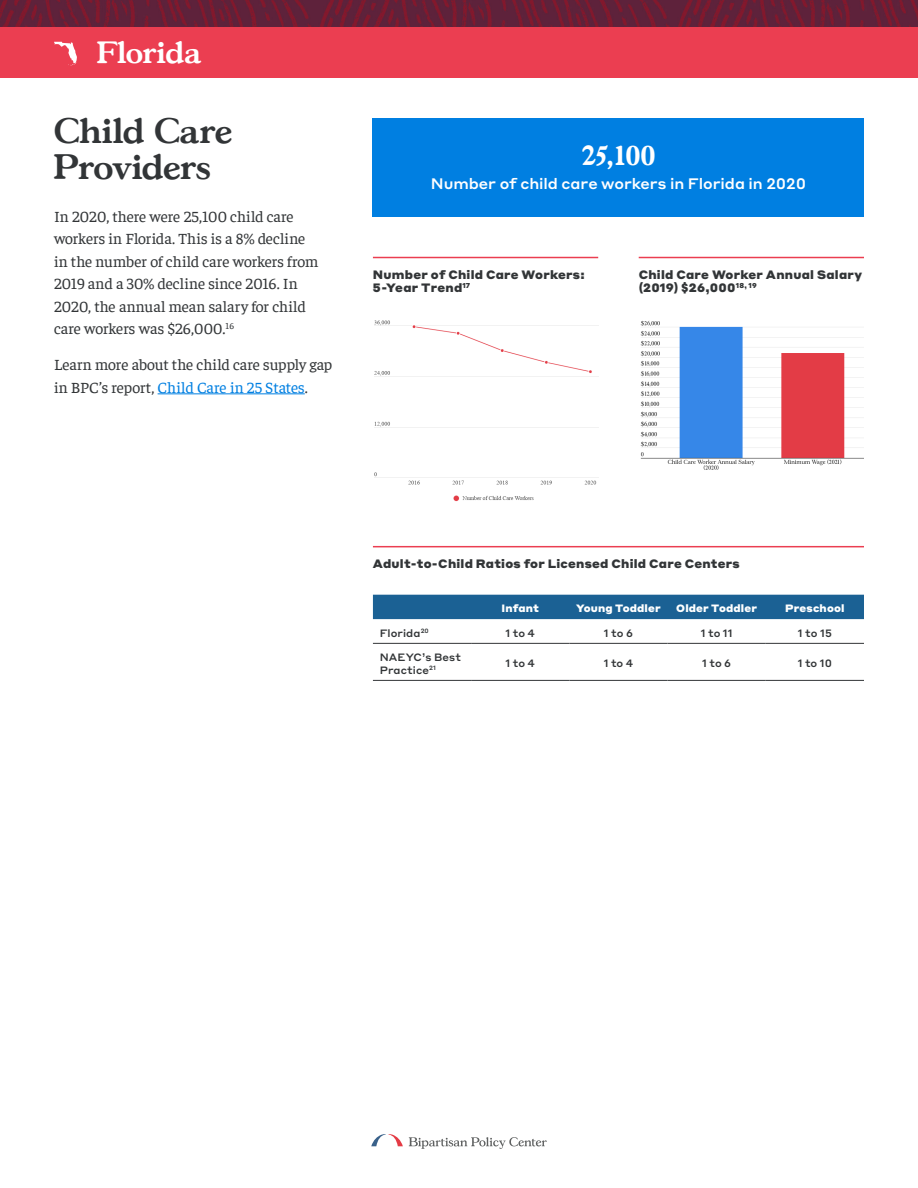
<style>
.page{position:relative;width:918px;height:1188px;background:#fff}
.page>*{position:absolute;margin:0;border:0;box-sizing:border-box;transform-origin:0 0}
.t1{font:600 34.5px/36px "Gascogne TS";color:#323537}
.t2{font:600 30px "Gascogne TS";color:#fff}
.Callout_Number{font:600 27px "Gascogne TS";color:#fff}
.Body{font:15.75px/22.5px "Faustina";color:#323537}
.Callout_Description{font:500 15px "Styrene A";letter-spacing:-.005em;color:#fff}
.t3{font:900 12px/13.5px "Styrene A";letter-spacing:.02em;color:#323537}
.Table_-_Body{font:500 10.5px/12.6px "Styrene A";letter-spacing:.01em;color:#323537}
.Table_-_Header_Row{font:900 10.5px "Styrene A";letter-spacing:.01em;color:#fff}
.s1{color:#007fe1}
</style>
<div class="page">
<img style="left:0;top:0;width:918px;height:27px">
<div style="left:0;top:27px;width:918px;height:51px;background:#eb3e51"></div>
<svg style="left:54px;top:42px;width:23px;height:24px"></svg>
<svg style="left:371px;top:1134px;width:32px;height:12px"></svg>
<svg style="left:409px;top:1137px;width:138px;height:12px"></svg>
<hr style="left:158px;top:393px;width:147px;height:1px;background:#007fe1">
<div style="left:373px;top:118px;width:491px;height:98px;background:#007fe1"></div>
<img style="left:374px;top:320px;width:224px;height:182px">
<img style="left:640px;top:320px;width:224px;height:150px">
<hr style="left:373px;top:257px;width:225px;height:1px;background:#eb3e51">
<hr style="left:373px;top:546px;width:491px;height:1px;background:#eb3e51">
<hr style="left:639px;top:257px;width:225px;height:1px;background:#eb3e51">
<div style="left:373px;top:595px;width:491px;height:24px;background:#1b6194"></div>
<hr style="left:373px;top:643px;width:98px;height:1px;background:#323537">
<hr style="left:471px;top:643px;width:98px;height:1px;background:#323537">
<hr style="left:569px;top:643px;width:99px;height:1px;background:#323537">
<hr style="left:668px;top:643px;width:98px;height:1px;background:#323537">
<hr style="left:766px;top:643px;width:98px;height:1px;background:#323537">
<hr style="left:373px;top:680px;width:98px;height:1px;background:#323537">
<hr style="left:471px;top:680px;width:98px;height:1px;background:#323537">
<hr style="left:569px;top:680px;width:99px;height:1px;background:#323537">
<hr style="left:668px;top:680px;width:98px;height:1px;background:#323537">
<hr style="left:766px;top:680px;width:98px;height:1px;background:#323537">
<h2 class="t2" style="left:97px;top:34px;width:105px">Florida</h2>
<h1 class="t1" style="left:54px;top:112px;width:180px">Child Care<br>Providers</h1>
<p class="Body" style="left:54px;top:204px;width:266px">In 2020, there were 25,100 child care workers in Florida. This is a 8% decline in the number of child care workers from 2019 and a 30% decline since 2016. In 2020, the annual mean salary for child care workers was $26,000.<sup>16</sup></p>
<p class="Body" style="left:54px;top:352px;width:280px">Learn more about the child care supply gap in BPC’s report, <span class="s1">Child Care in 25 States</span>.</p>
<p class="Callout_Number" style="left:582px;top:138px;width:75px">25,100</p>
<p class="Callout_Description" style="left:431px;top:171px;width:377px">Number of child care workers in Florida in 2020</p>
<p class="t3" style="left:373px;top:266px;width:213px">Number of Child Care Workers:<br>5-Year Trend<sup>17</sup></p>
<p class="t3" style="left:639px;top:266px;width:225px">Child Care Worker Annual Salary (2019) $26,000<sup>18,</sup> <sup>19</sup></p>
<p class="t3" style="left:373px;top:556px;width:368px">Adult-to-Child Ratios for Licensed Child Care Centers</p>
<p class="Table_-_Header_Row" style="left:502px;top:600px;width:39px">Infant</p>
<p class="Table_-_Header_Row" style="left:576px;top:600px;width:86px">Young Toddler</p>
<p class="Table_-_Header_Row" style="left:676px;top:600px;width:82px">Older Toddler</p>
<p class="Table_-_Header_Row" style="left:785px;top:600px;width:61px">Preschool</p>
<p class="Table_-_Body" style="left:380px;top:626px;width:51px">Florida<sup>20</sup></p>
<p class="Table_-_Body" style="left:505px;top:626px;width:31px">1 to 4</p>
<p class="Table_-_Body" style="left:604px;top:626px;width:31px">1 to 6</p>
<p class="Table_-_Body" style="left:701px;top:626px;width:33px">1 to 11</p>
<p class="Table_-_Body" style="left:798px;top:626px;width:36px">1 to 15</p>
<p class="Table_-_Body" style="left:380px;top:650px;width:83px">NAEYC’s Best<br>Practice<sup>21</sup></p>
<p class="Table_-_Body" style="left:505px;top:656px;width:31px">1 to 4</p>
<p class="Table_-_Body" style="left:604px;top:656px;width:31px">1 to 4</p>
<p class="Table_-_Body" style="left:702px;top:656px;width:31px">1 to 6</p>
<p class="Table_-_Body" style="left:798px;top:656px;width:36px">1 to 10</p>
</div>
